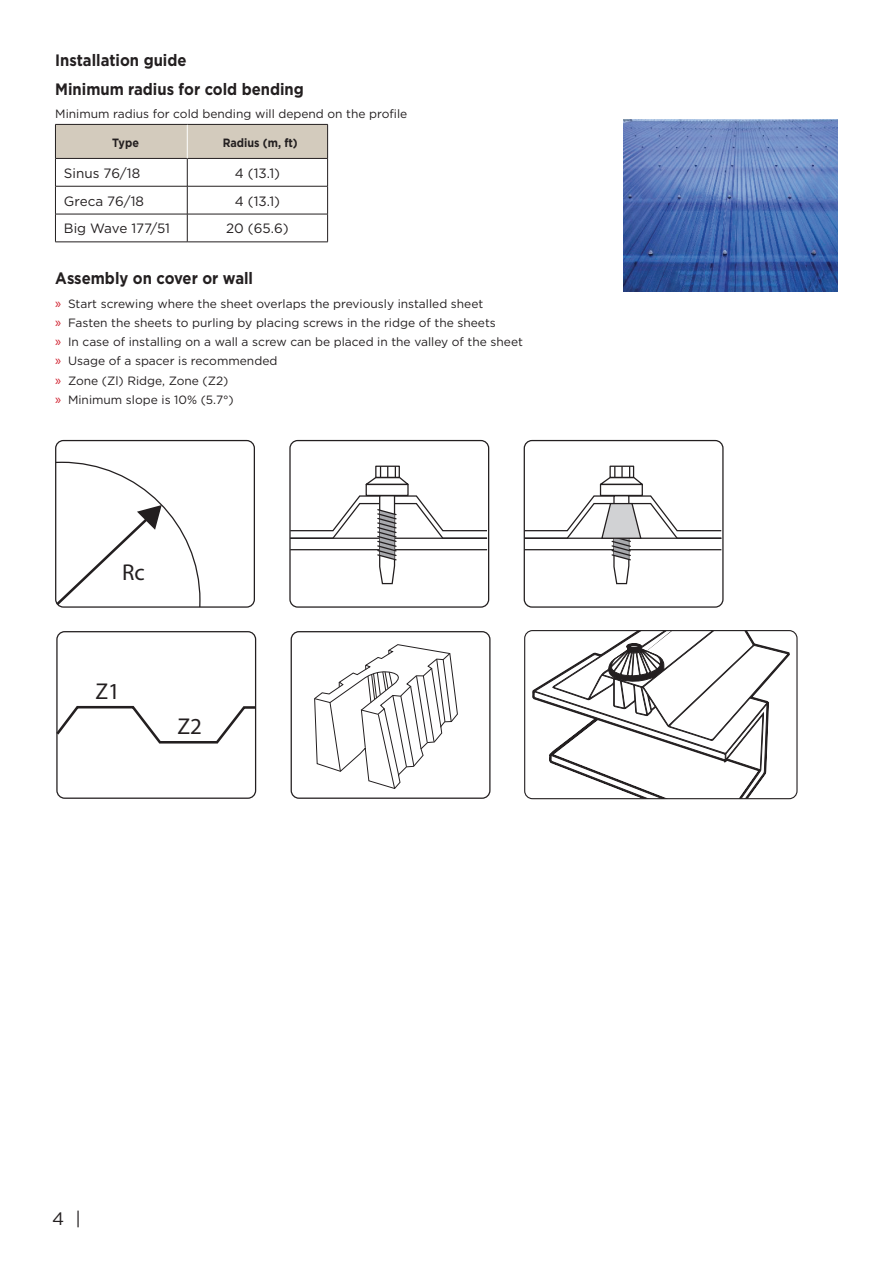
<style>
.page{position:relative;width:893px;height:1263px;background:#fff}
.page>*{position:absolute;margin:0;border:0;box-sizing:border-box;transform-origin:0 0}
.t1{font:22.95px "Myriad Pro";color:#231f20}
.t2{font:18px "Gotham";color:#231f20}
.Table_Head_M{font:700 16.5px "Gotham";color:#231f20;scale:.9 1}
.Table_IN_Left{font:13.5px "Gotham";color:#231f20}
.Table_IN_Center{font:13.5px "Gotham";color:#231f20}
.RunText{font:12px "Gotham";color:#231f20}
.Table_Head{font:700 12px "Gotham";color:#231f20;scale:.9 1}
.s1{font-family:"Myriad Pro";font-size:14.4px;color:#d0202e}
</style>
<div class="page">
<svg style="left:55px;top:125px;width:273px;height:117px"></svg>
<hr style="left:55px;top:242px;width:132px;height:1px;background:#231f20">
<hr style="left:187px;top:242px;width:141px;height:1px;background:#231f20">
<hr style="left:187px;top:125px;width:1px;height:33px;background:#fff">
<hr style="left:55px;top:125px;width:1px;height:33px;background:#231f20">
<hr style="left:55px;top:124px;width:132px;height:1px;background:#231f20">
<hr style="left:187px;top:124px;width:141px;height:1px;background:#231f20">
<hr style="left:327px;top:125px;width:1px;height:33px;background:#231f20">
<img style="left:623px;top:120px;width:215px;height:172px">
<div style="left:55px;top:440px;width:200px;height:168px;border:1px solid #231f20;border-radius:8px"></div>
<svg style="left:55px;top:462px;width:146px;height:146px"></svg>
<div style="left:289px;top:440px;width:200px;height:168px;border:1px solid #231f20;border-radius:8px"></div>
<div style="left:366px;top:484px;width:43px;height:12px;border:1px solid #231f20"></div>
<svg style="left:365px;top:466px;width:44px;height:20px"></svg>
<svg style="left:289px;top:494px;width:199px;height:91px"></svg>
<div style="left:524px;top:440px;width:200px;height:168px;border:1px solid #231f20;border-radius:8px"></div>
<div style="left:600px;top:484px;width:43px;height:12px;border:1px solid #231f20"></div>
<svg style="left:599px;top:466px;width:44px;height:20px"></svg>
<svg style="left:523px;top:494px;width:200px;height:91px"></svg>
<svg style="left:532px;top:632px;width:258px;height:165px"></svg>
<div style="left:524px;top:630px;width:273px;height:169px;border:1px solid #231f20;border-radius:8px"></div>
<div style="left:56px;top:631px;width:200px;height:168px;border:1px solid #231f20;border-radius:8px"></div>
<svg style="left:56px;top:705px;width:201px;height:40px"></svg>
<div style="left:291px;top:631px;width:199px;height:168px;border:1px solid #231f20;border-radius:8px"></div>
<svg style="left:314px;top:644px;width:144px;height:145px"></svg>
<p class="Table_Head_M" style="left:55px;top:51px;width:147px">Installation guide</p>
<p class="Table_Head_M" style="left:55px;top:79px;width:278px">Minimum radius for cold bending</p>
<p class="RunText" style="left:55px;top:106px;width:354px">Minimum radius for cold bending will depend on the profile</p>
<p class="Table_Head" style="left:112px;top:136px;width:31px">Type</p>
<p class="Table_Head" style="left:223px;top:136px;width:85px">Radius (m, ft)</p>
<p class="Table_IN_Left" style="left:64px;top:164px;width:78px">Sinus 76/18</p>
<p class="Table_IN_Center" style="left:235px;top:164px;width:47px">4 (13.1)</p>
<p class="Table_IN_Left" style="left:64px;top:192px;width:82px">Greca 76/18</p>
<p class="Table_IN_Center" style="left:235px;top:192px;width:47px">4 (13.1)</p>
<p class="Table_IN_Left" style="left:64px;top:220px;width:108px">Big Wave 177/51</p>
<p class="Table_IN_Center" style="left:226px;top:220px;width:64px">20 (65.6)</p>
<p class="Table_Head_M" style="left:55px;top:269px;width:221px">Assembly on cover or wall</p>
<p class="RunText" style="left:55px;top:296px;width:430px"><span class="s1">»</span> Start screwing where the sheet overlaps the previously installed sheet</p>
<p class="RunText" style="left:55px;top:315px;width:442px"><span class="s1">»</span> Fasten the sheets to purling by placing screws in the ridge of the sheets</p>
<p class="RunText" style="left:55px;top:334px;width:469px"><span class="s1">»</span> In case of installing on a wall a screw can be placed in the valley of the sheet</p>
<p class="RunText" style="left:55px;top:353px;width:224px"><span class="s1">»</span> Usage of a spacer is recommended</p>
<p class="RunText" style="left:55px;top:373px;width:175px"><span class="s1">»</span> Zone (Zl) Ridge, Zone (Z2)</p>
<p class="RunText" style="left:55px;top:392px;width:180px"><span class="s1">»</span> Minimum slope is 10% (5.7°)</p>
<p class="t1" style="left:122px;top:558px;width:24px">Rc</p>
<p class="t1" style="left:96px;top:677px;width:26px">Z1</p>
<p class="t1" style="left:177px;top:712px;width:26px">Z2</p>
<h2 class="t2" style="left:52px;top:1207px;width:30px">4 |</h2>
</div>
